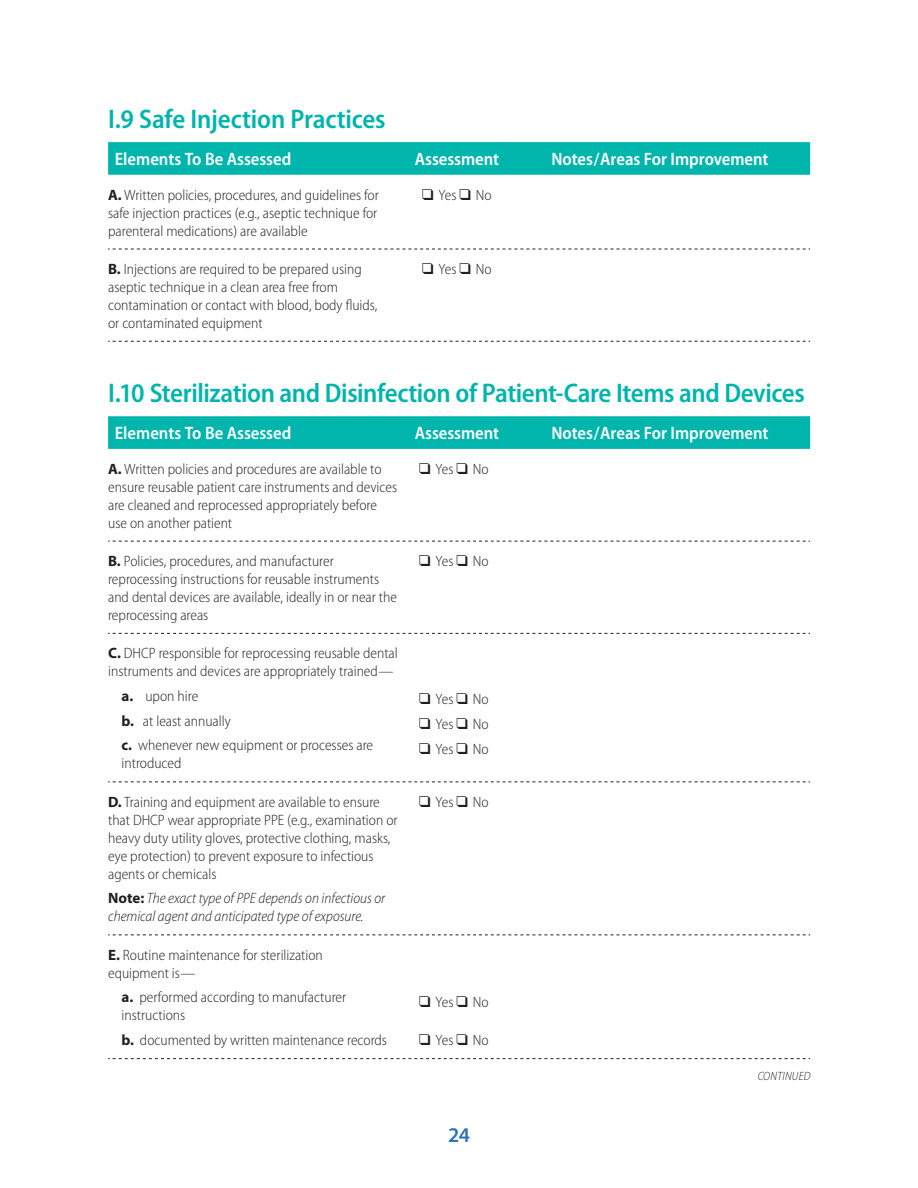
<style>
.page{position:relative;width:918px;height:1188px;background:#fff}
.page>*{position:absolute;margin:0;border:0;box-sizing:border-box;transform-origin:0 0}
.TH_Table__Column_Hea{font:600 semi-condensed 27px "Myriad Pro";letter-spacing:-.015em;color:#00b5ac}
.t1{font:600 21px "Myriad Pro";color:#2f71b7}
.TH_Table__Column_Hea-2{font:600 semi-condensed 18px "Myriad Pro";letter-spacing:-.005em;color:#fff}
.TD_Table__Data_FL_NE{font:300 semi-condensed 15px/18px "Myriad Pro";color:#231f20}
.TD_Table__Data_FL_NE-2{font:italic 300 semi-condensed 15px/18px "Myriad Pro";color:#231f20}
.TD_Table__Data_FL{font:300 semi-condensed 15px "Myriad Pro";color:#231f20}
.t2{font:italic 300 semi-condensed 12px "Myriad Pro";letter-spacing:.02em;color:#231f20}
.s1{font-weight:700;font-stretch:normal}
.s2{font-family:"Arial Unicode MS";font-weight:400;font-stretch:normal}
.s3{font-weight:700;font-style:normal;font-stretch:normal}
</style>
<div class="page">
<div style="left:108px;top:142px;width:702px;height:33px;background:#00b5ac"></div>
<svg style="left:108px;top:249px;width:702px;height:1px"></svg>
<svg style="left:108px;top:341px;width:702px;height:1px"></svg>
<div style="left:108px;top:416px;width:702px;height:33px;background:#00b5ac"></div>
<svg style="left:108px;top:541px;width:702px;height:1px"></svg>
<svg style="left:108px;top:633px;width:702px;height:1px"></svg>
<svg style="left:108px;top:782px;width:702px;height:1px"></svg>
<svg style="left:108px;top:934px;width:702px;height:1px"></svg>
<svg style="left:108px;top:1058px;width:702px;height:1px"></svg>
<p class="TH_Table__Column_Hea" style="left:108px;top:104px;width:279px">I.9 Safe Injection Practices</p>
<p class="TH_Table__Column_Hea-2" style="left:115px;top:149px;width:178px">Elements To Be Assessed</p>
<p class="TH_Table__Column_Hea-2" style="left:415px;top:149px;width:86px">Assessment</p>
<p class="TH_Table__Column_Hea-2" style="left:551px;top:149px;width:219px">Notes/Areas For Improvement</p>
<p class="TD_Table__Data_FL_NE" style="left:108px;top:186px;width:272px;text-align:justify"><span class="s1">A.</span> Written policies, procedures, and guidelines for safe injection practices (e.g., aseptic technique for parenteral medications) are available</p>
<p class="TD_Table__Data_FL" style="left:422px;top:186px;width:71px"><span class="s2">❑</span> Yes <span class="s2">❑</span> No</p>
<p class="TD_Table__Data_FL_NE" style="left:108px;top:260px;width:271px"><span class="s1">B.</span> Injections are required to be prepared using aseptic technique in a clean area free from contamination or contact with blood, body fluids, or contaminated equipment</p>
<p class="TD_Table__Data_FL" style="left:422px;top:261px;width:71px"><span class="s2">❑</span> Yes <span class="s2">❑</span> No</p>
<p class="TH_Table__Column_Hea" style="left:108px;top:378px;width:698px">I.10 Sterilization and Disinfection of Patient-Care Items and Devices</p>
<p class="TH_Table__Column_Hea-2" style="left:115px;top:423px;width:178px">Elements To Be Assessed</p>
<p class="TH_Table__Column_Hea-2" style="left:415px;top:423px;width:86px">Assessment</p>
<p class="TH_Table__Column_Hea-2" style="left:551px;top:423px;width:219px">Notes/Areas For Improvement</p>
<p class="TD_Table__Data_FL_NE" style="left:108px;top:460px;width:291px"><span class="s1">A.</span> Written policies and procedures are available to ensure reusable patient care instruments and devices are cleaned and reprocessed appropriately before use on another patient</p>
<p class="TD_Table__Data_FL" style="left:419px;top:461px;width:71px"><span class="s2">❑</span> Yes <span class="s2">❑</span> No</p>
<p class="TD_Table__Data_FL_NE" style="left:108px;top:552px;width:290px"><span class="s1">B.</span> Policies, procedures, and manufacturer reprocessing instructions for reusable instruments and dental devices are available, ideally in or near the reprocessing areas</p>
<p class="TD_Table__Data_FL" style="left:419px;top:553px;width:71px"><span class="s2">❑</span> Yes <span class="s2">❑</span> No</p>
<p class="TD_Table__Data_FL_NE" style="left:108px;top:644px;width:291px"><span class="s1">C.</span> DHCP responsible for reprocessing reusable dental instruments and devices are appropriately trained—</p>
<p class="TD_Table__Data_FL_NE" style="left:122px;top:687px;width:78px"><span class="s1">a.</span> upon hire</p>
<p class="TD_Table__Data_FL_NE" style="left:122px;top:712px;width:111px"><span class="s1">b.</span> at least annually</p>
<p class="TD_Table__Data_FL_NE" style="left:122px;top:737px;width:253px"><span class="s1">c.</span> whenever new equipment or processes are introduced</p>
<p class="TD_Table__Data_FL" style="left:419px;top:691px;width:71px"><span class="s2">❑</span> Yes <span class="s2">❑</span> No</p>
<p class="TD_Table__Data_FL" style="left:419px;top:716px;width:71px"><span class="s2">❑</span> Yes <span class="s2">❑</span> No</p>
<p class="TD_Table__Data_FL" style="left:419px;top:740px;width:71px"><span class="s2">❑</span> Yes <span class="s2">❑</span> No</p>
<p class="TD_Table__Data_FL_NE" style="left:108px;top:793px;width:291px"><span class="s1">D.</span> Training and equipment are available to ensure that DHCP wear appropriate PPE (e.g., examination or heavy duty utility gloves, protective clothing, masks, eye protection) to prevent exposure to infectious agents or chemicals</p>
<p class="TD_Table__Data_FL_NE-2" style="left:108px;top:890px;width:279px"><span class="s3">Note:</span> The exact type of PPE depends on infectious or chemical agent and anticipated type of exposure.</p>
<p class="TD_Table__Data_FL_NE" style="left:108px;top:946px;width:216px"><span class="s1">E.</span> Routine maintenance for sterilization equipment is—</p>
<p class="TD_Table__Data_FL_NE" style="left:122px;top:989px;width:226px"><span class="s1">a.</span> performed according to manufacturer instructions</p>
<p class="TD_Table__Data_FL_NE" style="left:122px;top:1031px;width:267px"><span class="s1">b.</span> documented by written maintenance records</p>
<p class="TD_Table__Data_FL" style="left:419px;top:794px;width:71px"><span class="s2">❑</span> Yes <span class="s2">❑</span> No</p>
<p class="TD_Table__Data_FL" style="left:419px;top:994px;width:71px"><span class="s2">❑</span> Yes <span class="s2">❑</span> No</p>
<p class="TD_Table__Data_FL" style="left:419px;top:1032px;width:71px"><span class="s2">❑</span> Yes <span class="s2">❑</span> No</p>
<h2 class="t1" style="left:448px;top:1123px;width:24px">24</h2>
<p class="t2" style="left:758px;top:1069px;width:54px">CONTINUED</p>
</div>
